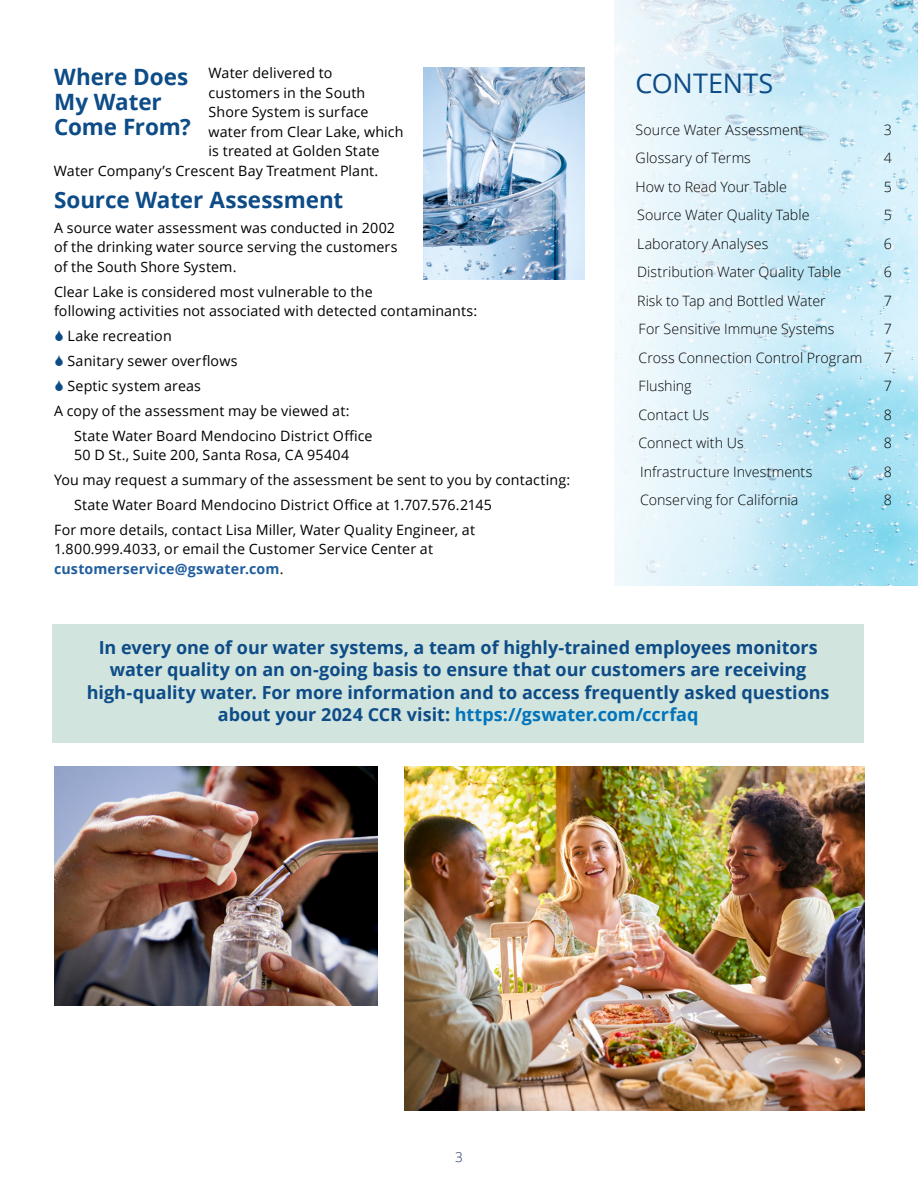
<style>
.page{position:relative;width:918px;height:1188px;background:#fff}
.page>*{position:absolute;margin:0;border:0;box-sizing:border-box;transform-origin:0 0}
.t1{font:27px "Open Sans";letter-spacing:.005em;color:#0d4c87}
.t2{font:700 22.5px/25.2px "Open Sans";letter-spacing:-.005em;color:#0d4c87}
.t3{font:700 18px/22.5px "Open Sans";letter-spacing:-.005em;color:#0d4c87;text-align:center}
.t4{font:14.25px/19.5px "Open Sans";letter-spacing:.01em;color:#000}
.t5{font:300 14.25px "Open Sans";letter-spacing:.005em;color:#000}
.t6{font:300 13.5px "Open Sans";color:#1a2d5c}
.s1{font-weight:700;color:#215e9e}
.s2{color:#0073ba}
</style>
<div class="page">
<img style="left:615px;top:0;width:303px;height:586px">
<img style="left:424px;top:68px;width:161px;height:211px">
<img style="left:405px;top:766px;width:459px;height:345px">
<img style="left:54px;top:766px;width:324px;height:240px">
<div style="left:52px;top:625px;width:812px;height:118px;background:#d1e4de"></div>
<p class="t4" style="left:209px;top:63px;width:125px">Water delivered to</p>
<p class="t4" style="left:209px;top:83px;width:158px">customers in the South</p>
<p class="t4" style="left:209px;top:102px;width:161px">Shore System is surface</p>
<p class="t4" style="left:209px;top:122px;width:196px">water from Clear Lake, which</p>
<p class="t4" style="left:209px;top:141px;width:172px">is treated at Golden State</p>
<p class="t4" style="left:54px;top:161px;width:326px">Water Company’s Crescent Bay Treatment Plant.</p>
<h2 class="t2" style="left:54px;top:187px;width:291px">Source Water Assessment</h2>
<p class="t4" style="left:54px;top:218px;width:345px">A source water assessment was conducted in 2002 of the drinking water source serving the customers of the South Shore System.</p>
<p class="t4" style="left:54px;top:281px;width:425px">Clear Lake is considered most vulnerable to the<br>following activities not associated with detected contaminants:</p>
<p class="t4" style="left:68px;top:326px;width:106px">Lake recreation</p>
<p class="t4" style="left:68px;top:351px;width:172px">Sanitary sewer overflows</p>
<p class="t4" style="left:68px;top:376px;width:135px">Septic system areas</p>
<p class="t4" style="left:54px;top:401px;width:297px">A copy of the assessment may be viewed at:</p>
<p class="t4" style="left:74px;top:426px;width:300px">State Water Board Mendocino District Office</p>
<p class="t4" style="left:74px;top:445px;width:277px">50 D St., Suite 200, Santa Rosa, CA 95404</p>
<p class="t4" style="left:54px;top:470px;width:518px">You may request a summary of the assessment be sent to you by contacting:</p>
<p class="t4" style="left:74px;top:495px;width:419px">State Water Board Mendocino District Office at 1.707.576.2145</p>
<p class="t4" style="left:54px;top:520px;width:423px">For more details, contact Lisa Miller, Water Quality Engineer, at</p>
<p class="t4" style="left:54px;top:539px;width:381px">1.800.999.4033, or email the Customer Service Center at <span class="s1">customerservice@gswater.com</span>.</p>
<h2 class="t2" style="left:54px;top:63px;width:139px">Where Does<br>My Water<br>Come From?</h2>
<h1 class="t1" style="left:636px;top:64px;width:139px">CONTENTS</h1>
<p class="t5" style="left:636px;top:120px;width:169px">Source Water Assessment</p>
<p class="t5" style="left:884px;top:120px;width:10px">3</p>
<p class="t5" style="left:636px;top:148px;width:117px">Glossary of Terms</p>
<p class="t5" style="left:884px;top:148px;width:10px">4</p>
<p class="t5" style="left:636px;top:177px;width:153px">How to Read Your Table</p>
<p class="t5" style="left:884px;top:177px;width:10px">5</p>
<p class="t5" style="left:637px;top:205px;width:174px">Source Water Quality Table</p>
<p class="t5" style="left:884px;top:205px;width:10px">5</p>
<p class="t5" style="left:637px;top:234px;width:133px">Laboratory Analyses</p>
<p class="t5" style="left:884px;top:234px;width:10px">6</p>
<p class="t5" style="left:637px;top:262px;width:206px">Distribution Water Quality Table</p>
<p class="t5" style="left:884px;top:262px;width:10px">6</p>
<p class="t5" style="left:637px;top:291px;width:190px">Risk to Tap and Bottled Water</p>
<p class="t5" style="left:884px;top:291px;width:10px">7</p>
<p class="t5" style="left:639px;top:319px;width:197px">For Sensitive Immune Systems</p>
<p class="t5" style="left:884px;top:319px;width:10px">7</p>
<p class="t5" style="left:639px;top:348px;width:225px">Cross Connection Control Program</p>
<p class="t5" style="left:884px;top:348px;width:10px">7</p>
<p class="t5" style="left:639px;top:376px;width:55px">Flushing</p>
<p class="t5" style="left:884px;top:376px;width:10px">7</p>
<p class="t5" style="left:639px;top:405px;width:72px">Contact Us</p>
<p class="t5" style="left:884px;top:405px;width:10px">8</p>
<p class="t5" style="left:639px;top:433px;width:107px">Connect with Us</p>
<p class="t5" style="left:884px;top:433px;width:10px">8</p>
<p class="t5" style="left:640px;top:462px;width:174px">Infrastructure Investments</p>
<p class="t5" style="left:884px;top:462px;width:10px">8</p>
<p class="t5" style="left:640px;top:490px;width:160px">Conserving for California</p>
<p class="t5" style="left:884px;top:490px;width:10px">8</p>
<p class="t3" style="left:87px;top:636px;width:744px">In every one of our water systems, a team of highly-trained employees monitors water quality on an on‑going basis to ensure that our customers are receiving high‑quality water. For more information and to access frequently asked questions about your 2024 CCR visit: <span class="s2">https://gswater.com/ccrfaq</span></p>
<p class="t6" style="left:455px;top:1147px;width:9px">3</p>
</div>
